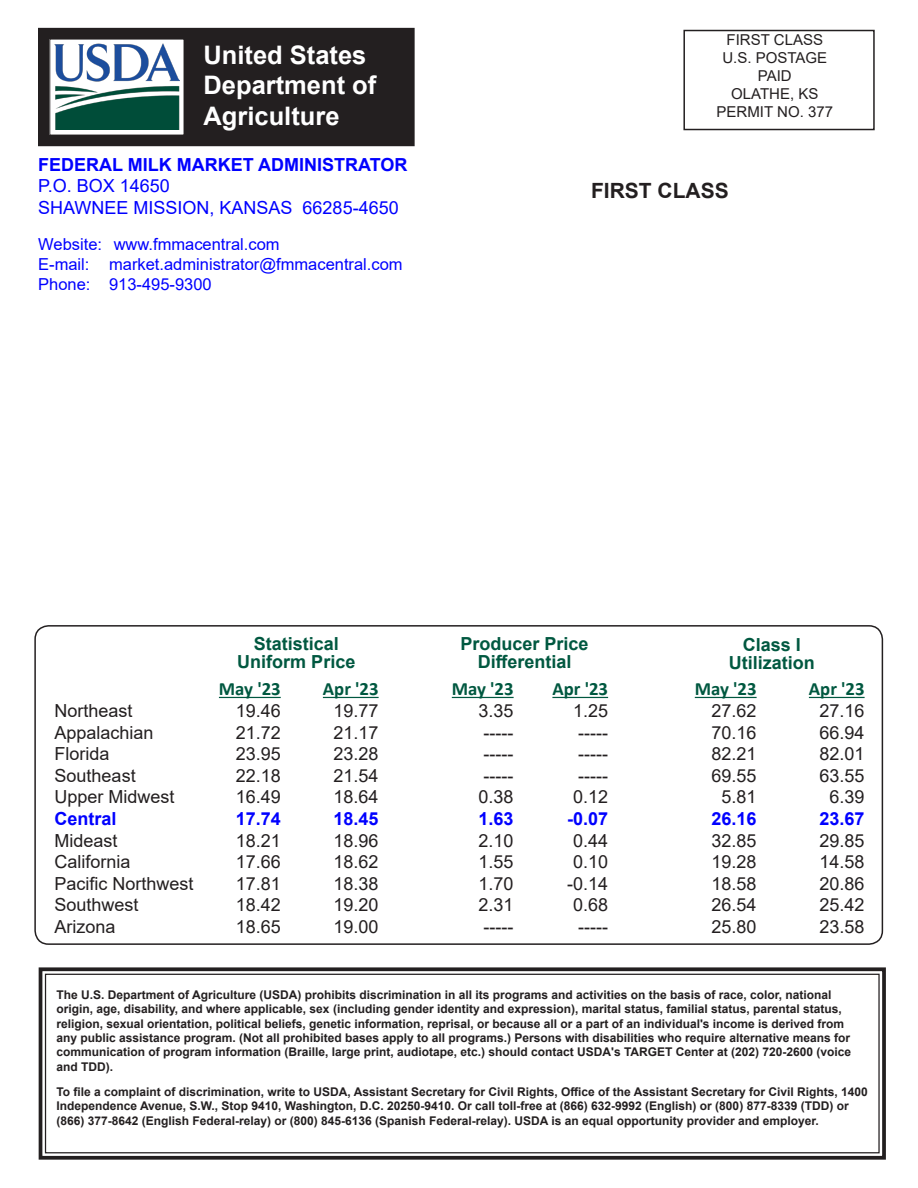
<style>
.page{position:relative;width:918px;height:1188px;background:#fff}
.page>*{position:absolute;margin:0;border:0;box-sizing:border-box;transform-origin:0 0}
.t1{font:700 25.5px "Arial";color:#fff}
.Body_text{font:700 21px "Arial";color:#231f20}
.t2{font:700 18.75px "Calibri";color:#005840}
.t3{font:18px "Arial";color:#231f20}
.Body_text-2{font:700 18px "Arial";color:#00f}
.t4{font:700 18px "Arial";color:#005840}
.Body_text-3{font:18px "Arial";color:#00f}
.Body_text-4{font:16.5px "Arial";color:#00f}
.Body_text-5{font:15px "Arial";color:#231f20}
.t5{font:700 12px/14.4px "Arial";color:#231f20}
</style>
<div class="page">
<div style="left:683px;top:30px;width:192px;height:100px;border:2px solid #231f20"></div>
<div style="left:39px;top:28px;width:375px;height:118px;background:#231f20"></div>
<div style="left:38px;top:28px;width:377px;height:118px;border:1px solid #231f20"></div>
<div style="left:50px;top:39px;width:134px;height:96px;background:#fff"></div>
<img style="left:54px;top:43px;width:125px;height:86px">
<div style="left:34px;top:625px;width:849px;height:320px;border:2px solid #231f20;border-radius:14px"></div>
<hr style="left:219px;top:697px;width:62px;height:1px;background:#005840">
<hr style="left:323px;top:697px;width:56px;height:1px;background:#005840">
<hr style="left:452px;top:697px;width:62px;height:1px;background:#005840">
<hr style="left:552px;top:697px;width:56px;height:1px;background:#005840">
<hr style="left:695px;top:697px;width:62px;height:1px;background:#005840">
<hr style="left:809px;top:697px;width:56px;height:1px;background:#005840">
<svg style="left:38px;top:967px;width:848px;height:193px"></svg>
<div style="left:45px;top:974px;width:835px;height:179px;border:1px solid #231f20"></div>
<p class="t1" style="left:204px;top:37px;width:164px">United States</p>
<p class="t1" style="left:204px;top:67px;width:174px">Department of</p>
<p class="t1" style="left:204px;top:98px;width:138px">Agriculture</p>
<p class="Body_text-2" style="left:38px;top:152px;width:371px">FEDERAL MILK MARKET ADMINISTRATOR</p>
<p class="Body_text-3" style="left:38px;top:174px;width:133px">P.O. BOX 14650</p>
<p class="Body_text-3" style="left:38px;top:195px;width:362px">SHAWNEE MISSION, KANSAS 66285-4650</p>
<p class="Body_text-4" style="left:38px;top:233px;width:243px">Website: www.fmmacentral.com</p>
<p class="Body_text-4" style="left:38px;top:253px;width:366px">E-mail: market.administrator@fmmacentral.com</p>
<p class="Body_text-4" style="left:38px;top:273px;width:175px">Phone: 913-495-9300</p>
<p class="Body_text-5" style="left:727px;top:29px;width:98px">FIRST CLASS</p>
<p class="Body_text-5" style="left:722px;top:47px;width:106px">U.S. POSTAGE</p>
<p class="Body_text-5" style="left:758px;top:65px;width:35px">PAID</p>
<p class="Body_text-5" style="left:731px;top:83px;width:89px">OLATHE, KS</p>
<p class="Body_text-5" style="left:717px;top:101px;width:118px">PERMIT NO. 377</p>
<p class="Body_text" style="left:591px;top:176px;width:139px">FIRST CLASS</p>
<p class="t4" style="left:254px;top:631px;width:87px">Statistical</p>
<p class="t4" style="left:237px;top:649px;width:120px">Uniform Price</p>
<p class="t4" style="left:461px;top:631px;width:130px">Producer Price</p>
<p class="t4" style="left:478px;top:649px;width:95px">Differential</p>
<p class="t4" style="left:743px;top:632px;width:60px">Class I</p>
<p class="t4" style="left:729px;top:650px;width:88px">Utilization</p>
<p class="t2" style="left:219px;top:676px;width:63px">May '23</p>
<p class="t2" style="left:323px;top:676px;width:57px">Apr '23</p>
<p class="t2" style="left:452px;top:676px;width:63px">May '23</p>
<p class="t2" style="left:552px;top:676px;width:57px">Apr '23</p>
<p class="t2" style="left:695px;top:676px;width:63px">May '23</p>
<p class="t2" style="left:809px;top:676px;width:57px">Apr '23</p>
<p class="t3" style="left:55px;top:698px;width:80px">Northeast</p>
<p class="t3" style="left:236px;top:698px;width:47px">19.46</p>
<p class="t3" style="left:334px;top:698px;width:47px">19.77</p>
<p class="t3" style="left:479px;top:698px;width:37px">3.35</p>
<p class="t3" style="left:573px;top:698px;width:37px">1.25</p>
<p class="t3" style="left:712px;top:698px;width:47px">27.62</p>
<p class="t3" style="left:820px;top:698px;width:47px">27.16</p>
<p class="t3" style="left:55px;top:720px;width:101px">Appalachian</p>
<p class="t3" style="left:236px;top:720px;width:47px">21.72</p>
<p class="t3" style="left:334px;top:720px;width:47px">21.17</p>
<p class="t3" style="left:484px;top:720px;width:31px">-----</p>
<p class="t3" style="left:578px;top:720px;width:31px">-----</p>
<p class="t3" style="left:712px;top:720px;width:47px">70.16</p>
<p class="t3" style="left:820px;top:720px;width:47px">66.94</p>
<p class="t3" style="left:55px;top:741px;width:57px">Florida</p>
<p class="t3" style="left:236px;top:741px;width:47px">23.95</p>
<p class="t3" style="left:334px;top:741px;width:47px">23.28</p>
<p class="t3" style="left:484px;top:741px;width:31px">-----</p>
<p class="t3" style="left:578px;top:741px;width:31px">-----</p>
<p class="t3" style="left:712px;top:741px;width:47px">82.21</p>
<p class="t3" style="left:820px;top:741px;width:47px">82.01</p>
<p class="t3" style="left:55px;top:763px;width:83px">Southeast</p>
<p class="t3" style="left:236px;top:763px;width:47px">22.18</p>
<p class="t3" style="left:334px;top:763px;width:47px">21.54</p>
<p class="t3" style="left:484px;top:763px;width:31px">-----</p>
<p class="t3" style="left:578px;top:763px;width:31px">-----</p>
<p class="t3" style="left:712px;top:763px;width:47px">69.55</p>
<p class="t3" style="left:820px;top:763px;width:47px">63.55</p>
<p class="t3" style="left:55px;top:785px;width:122px">Upper Midwest</p>
<p class="t3" style="left:236px;top:785px;width:47px">16.49</p>
<p class="t3" style="left:334px;top:785px;width:47px">18.64</p>
<p class="t3" style="left:479px;top:785px;width:37px">0.38</p>
<p class="t3" style="left:573px;top:785px;width:37px">0.12</p>
<p class="t3" style="left:722px;top:785px;width:37px">5.81</p>
<p class="t3" style="left:830px;top:785px;width:37px">6.39</p>
<p class="Body_text-2" style="left:55px;top:806px;width:64px">Central</p>
<p class="Body_text-2" style="left:236px;top:806px;width:47px">17.74</p>
<p class="Body_text-2" style="left:334px;top:806px;width:47px">18.45</p>
<p class="Body_text-2" style="left:479px;top:806px;width:37px">1.63</p>
<p class="Body_text-2" style="left:567px;top:806px;width:43px">-0.07</p>
<p class="Body_text-2" style="left:712px;top:806px;width:47px">26.16</p>
<p class="Body_text-2" style="left:820px;top:806px;width:47px">23.67</p>
<p class="t3" style="left:55px;top:828px;width:65px">Mideast</p>
<p class="t3" style="left:236px;top:828px;width:47px">18.21</p>
<p class="t3" style="left:334px;top:828px;width:47px">18.96</p>
<p class="t3" style="left:479px;top:828px;width:37px">2.10</p>
<p class="t3" style="left:573px;top:828px;width:37px">0.44</p>
<p class="t3" style="left:712px;top:828px;width:47px">32.85</p>
<p class="t3" style="left:820px;top:828px;width:47px">29.85</p>
<p class="t3" style="left:55px;top:849px;width:78px">California</p>
<p class="t3" style="left:236px;top:849px;width:47px">17.66</p>
<p class="t3" style="left:334px;top:849px;width:47px">18.62</p>
<p class="t3" style="left:479px;top:849px;width:37px">1.55</p>
<p class="t3" style="left:573px;top:849px;width:37px">0.10</p>
<p class="t3" style="left:712px;top:849px;width:47px">19.28</p>
<p class="t3" style="left:820px;top:849px;width:47px">14.58</p>
<p class="t3" style="left:55px;top:871px;width:141px">Pacific Northwest</p>
<p class="t3" style="left:236px;top:871px;width:47px">17.81</p>
<p class="t3" style="left:334px;top:871px;width:47px">18.38</p>
<p class="t3" style="left:479px;top:871px;width:37px">1.70</p>
<p class="t3" style="left:567px;top:871px;width:43px">-0.14</p>
<p class="t3" style="left:712px;top:871px;width:47px">18.58</p>
<p class="t3" style="left:820px;top:871px;width:47px">20.86</p>
<p class="t3" style="left:55px;top:893px;width:86px">Southwest</p>
<p class="t3" style="left:236px;top:893px;width:47px">18.42</p>
<p class="t3" style="left:334px;top:893px;width:47px">19.20</p>
<p class="t3" style="left:479px;top:893px;width:37px">2.31</p>
<p class="t3" style="left:573px;top:893px;width:37px">0.68</p>
<p class="t3" style="left:712px;top:893px;width:47px">26.54</p>
<p class="t3" style="left:820px;top:893px;width:47px">25.42</p>
<p class="t3" style="left:55px;top:914px;width:63px">Arizona</p>
<p class="t3" style="left:236px;top:914px;width:47px">18.65</p>
<p class="t3" style="left:334px;top:914px;width:47px">19.00</p>
<p class="t3" style="left:484px;top:914px;width:31px">-----</p>
<p class="t3" style="left:578px;top:914px;width:31px">-----</p>
<p class="t3" style="left:712px;top:914px;width:47px">25.80</p>
<p class="t3" style="left:820px;top:914px;width:47px">23.58</p>
<p class="t5" style="left:56px;top:988px;width:796px">The U.S. Department of Agriculture (USDA) prohibits discrimination in all its programs and activities on the basis of race, color, national origin, age, disability, and where applicable, sex (including gender identity and expression), marital status, familial status, parental status, religion, sexual orientation, political beliefs, genetic information, reprisal, or because all or a part of an individual's income is derived from any public assistance program. (Not all prohibited bases apply to all programs.) Persons with disabilities who require alternative means for communication of program information (Braille, large print, audiotape, etc.) should contact USDA's TARGET Center at (202) 720-2600 (voice and TDD).</p>
<p class="t5" style="left:56px;top:1085px;width:813px">To file a complaint of discrimination, write to USDA, Assistant Secretary for Civil Rights, Office of the Assistant Secretary for Civil Rights, 1400<br>Independence Avenue, S.W., Stop 9410, Washington, D.C. 20250-9410. Or call toll-free at (866) 632-9992 (English) or (800) 877-8339 (TDD) or (866) 377-8642 (English Federal-relay) or (800) 845-6136 (Spanish Federal-relay). USDA is an equal opportunity provider and employer.</p>
</div>
